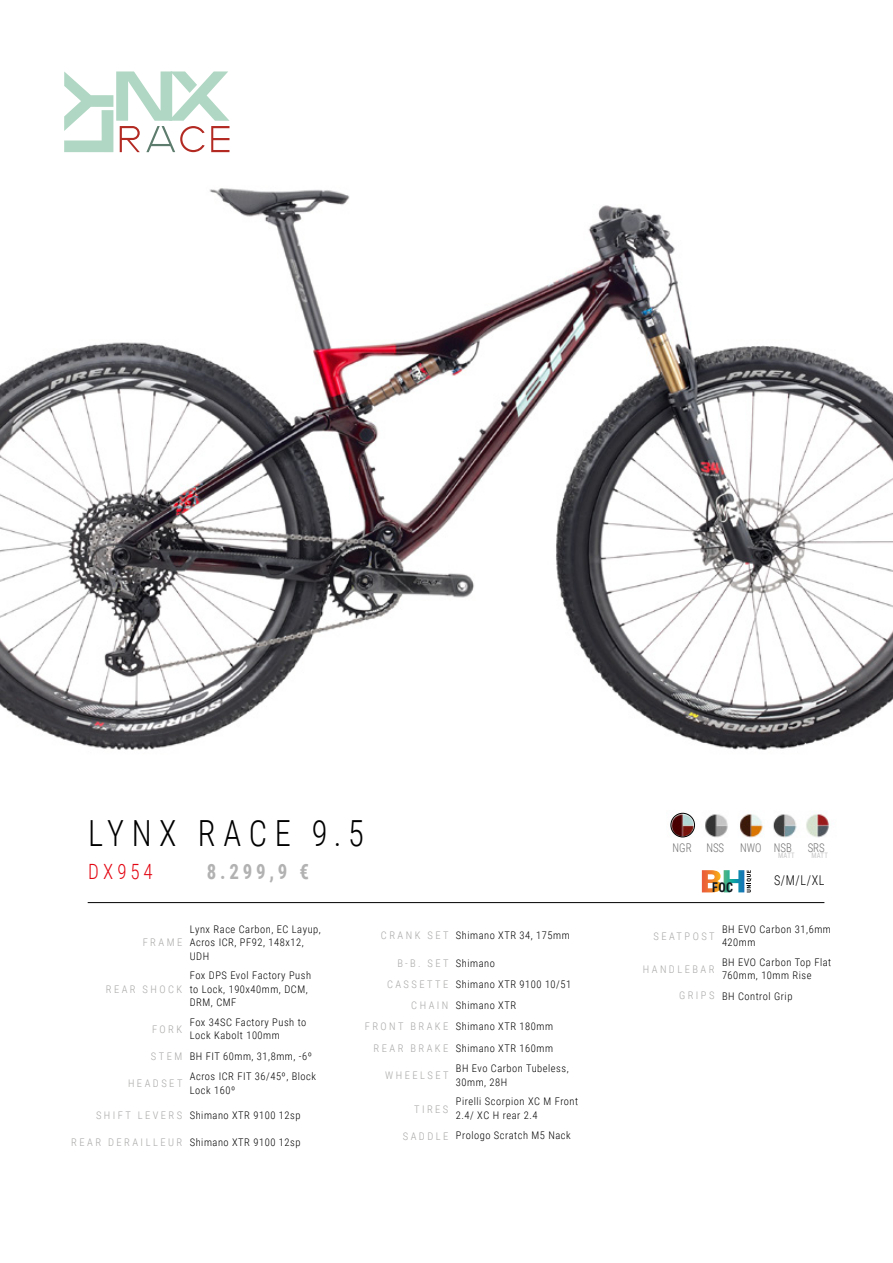
<style>
.page{position:relative;width:893px;height:1263px;background:#fff}
.page>*{position:absolute;margin:0;border:0;box-sizing:border-box;transform-origin:0 0}
.t1{font:300 36px "Roboto Condensed";letter-spacing:.235em;color:#000;scale:.9 1}
.t2{font:700 21px "Roboto Condensed";color:#b3b2b2;scale:.9 1}
.t3{font:300 21px "Roboto Condensed";letter-spacing:.21em;color:#e30613;scale:.9 1}
.t4{font:300 13.5px "Roboto Condensed";color:#000;scale:.9 1}
.t5{font:700 13.5px "Roboto Condensed";color:#101820;scale:.9 1}
.t6{font:300 12px "Roboto Condensed";color:#706f6f;scale:.9 1}
.t7{font:300 10.5px/13.5px "Roboto Condensed";letter-spacing:.05em;color:#000}
.t8{font:300 10.5px/21.3px "Roboto Condensed";letter-spacing:.235em;color:#a8a8a7;text-align:right}
.t9{font:7.5px "Roboto Condensed";letter-spacing:.05em;color:#c6c6c6;scale:.9 1}
</style>
<div class="page">
<img style="left:670px;top:812px;width:159px;height:26px">
<img style="left:0;top:188px;width:893px;height:562px">
<hr style="left:88px;top:902px;width:736px;height:1px;background:#000">
<svg style="left:702px;top:870px;width:49px;height:22px"></svg>
<svg style="left:64px;top:71px;width:165px;height:81px"></svg>
<div style="left:670px;top:813px;width:25px;height:24px;border:1px solid #000;border-radius:50%"></div>
<h1 class="t1" style="left:88px;top:808px;width:308px">LYNX RACE 9.5</h1>
<h2 class="t3" style="left:88px;top:857px;width:73px">DX954</h2>
<h2 class="t2" style="left:207px;top:857px;width:115px">8.299,9 €</h2>
<p class="t7" style="left:190px;top:922px;width:133px">Lynx Race Carbon, EC Layup,<br>Acros ICR, PF92, 148x12,<br>UDH</p>
<p class="t7" style="left:190px;top:968px;width:123px">Fox DPS Evol Factory Push to Lock, 190x40mm, DCM,<br>DRM, CMF</p>
<p class="t7" style="left:190px;top:1015px;width:118px">Fox 34SC Factory Push to<br>Lock Kabolt 100mm</p>
<p class="t7" style="left:190px;top:1045px;width:128px;line-height:20.4px">BH FIT 60mm, 31,8mm, -6º<br>Acros ICR FIT 36/45º, Block</p>
<p class="t7" style="left:190px;top:1083px;width:47px">Lock 160º</p>
<p class="t7" style="left:190px;top:1108px;width:112px">Shimano XTR 9100 12sp</p>
<p class="t7" style="left:190px;top:1135px;width:112px">Shimano XTR 9100 12sp</p>
<p class="t8" style="left:143px;top:932px;width:41px">FRAME</p>
<p class="t8" style="left:106px;top:978px;width:78px">REAR SHOCK</p>
<p class="t8" style="left:152px;top:1018px;width:32px">FORK</p>
<p class="t8" style="left:151px;top:1045px;width:33px">STEM</p>
<p class="t8" style="left:128px;top:1072px;width:56px">HEADSET</p>
<p class="t8" style="left:96px;top:1104px;width:88px">SHIFT LEVERS</p>
<p class="t8" style="left:71px;top:1131px;width:113px">REAR DERAILLEUR</p>
<p class="t8" style="left:381px;top:925px;width:69px">CRANK SET</p>
<p class="t8" style="left:365px;top:952px;width:85px">B-B. SET<br>CASSETTE<br>CHAIN<br>FRONT BRAKE<br>REAR BRAKE</p>
<p class="t8" style="left:385px;top:1064px;width:65px">WHEELSET</p>
<p class="t8" style="left:414px;top:1098px;width:36px">TIRES</p>
<p class="t8" style="left:403px;top:1125px;width:47px">SADDLE</p>
<p class="t7" style="left:456px;top:929px;width:115px">Shimano XTR 34, 175mm</p>
<p class="t7" style="left:456px;top:952px;width:117px;line-height:21.1px">Shimano<br>Shimano XTR 9100 10/51<br>Shimano XTR<br>Shimano XTR 180mm<br>Shimano XTR 160mm<br>BH Evo Carbon Tubeless,</p>
<p class="t7" style="left:456px;top:1072px;width:124px;line-height:19.5px">30mm, 28H<br>Pirelli Scorpion XC M Front</p>
<p class="t7" style="left:456px;top:1104px;width:116px;line-height:20.4px">2.4/ XC H rear 2.4<br>Prologo Scratch M5 Nack</p>
<p class="t6" style="left:673px;top:839px;width:59px">NGR NSS</p>
<p class="t6" style="left:740px;top:839px;width:59px">NWO NSB</p>
<p class="t6" style="left:808px;top:839px;width:21px">SRS</p>
<p class="t9" style="left:778px;top:850px;width:20px">MATT</p>
<p class="t9" style="left:811px;top:850px;width:20px">MATT</p>
<p class="t5" style="left:712px;top:878px;width:25px">FOC</p>
<p class="t4" style="left:774px;top:871px;width:57px">S/M/L/XL</p>
<p class="t7" style="left:722px;top:922px;width:110px">BH EVO Carbon 31,6mm<br>420mm</p>
<p class="t7" style="left:722px;top:955px;width:111px">BH EVO Carbon Top Flat<br>760mm, 10mm Rise</p>
<p class="t7" style="left:722px;top:989px;width:72px">BH Control Grip</p>
<p class="t8" style="left:653px;top:925px;width:63px">SEATPOST</p>
<p class="t8" style="left:643px;top:958px;width:73px">HANDLEBAR</p>
<p class="t8" style="left:679px;top:984px;width:37px">GRIPS</p>
</div>
